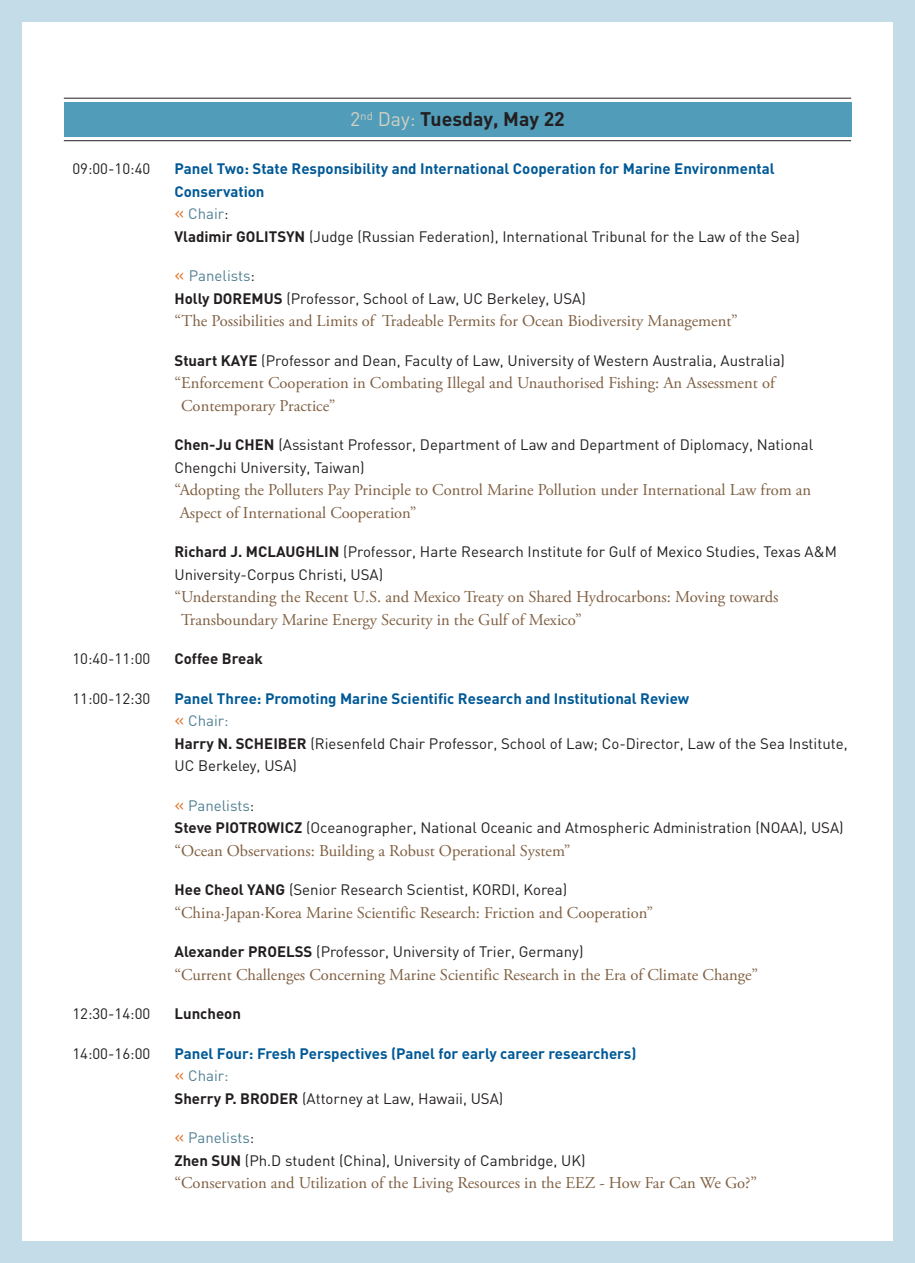
<style>
.page{position:relative;width:915px;height:1263px;background:#fff}
.page>*{position:absolute;margin:0;border:0;box-sizing:border-box;transform-origin:0 0}
.t1{font:700 19.5px "DIN";color:#231f20}
.t2{font:16.5px/22.5px "Adobe Garamond Pro";color:#7f5f41}
.t3{font:15px/22.5px "DIN";color:#231f20}
.t4{font:700 15px/22.5px "DIN";color:#005996}
.t5{font:700 15px "DIN";color:#231f20}
.s1{font-weight:400;color:#d2d1c2}
.s2{font-weight:400;font-size:18px;color:#de762d}
.s3{font-weight:400;color:#518093}
.s4{font-weight:400;color:#231f20}
.s5{color:#231f20}
.s6{font-size:18px;color:#de762d}
.s7{color:#518093}
.s8{font-weight:700}
.s9{font-weight:700;color:#005996}
</style>
<div class="page">
<div style="left:0;top:0;width:21px;height:1263px;background:#c3dce8"></div>
<div style="left:893px;top:0;width:21px;height:1263px;background:#c3dce8"></div>
<div style="left:0;top:0;width:914px;height:21px;background:#c3dce8"></div>
<div style="left:0;top:1242px;width:914px;height:21px;background:#c3dce8"></div>
<hr style="left:64px;top:98px;width:786px;height:1px;background:#231f20">
<hr style="left:64px;top:140px;width:786px;height:1px;background:#231f20">
<div style="left:64px;top:102px;width:786px;height:34px;background:#509cb9"></div>
<p class="t1" style="left:350px;top:107px;width:216px"><span class="s1">2</span><sup>nd</sup> <span class="s1">Day:</span> Tuesday, May 22</p>
<p class="t3" style="left:72px;top:157px;width:79px">09:00-10:40</p>
<p class="t4" style="left:174px;top:157px;width:626px">Panel Two: State Responsibility and International Cooperation for Marine Environmental Conservation<br><span class="s2">«</span> <span class="s3">Chair</span><span class="s4">:<br></span><span class="s5">Vladimir GOLITSYN</span> <span class="s4">(Judge (Russian Federation), International Tribunal for the Law of the Sea)</span></p>
<p class="t3" style="left:174px;top:264px;width:413px"><span class="s6">«</span> <span class="s7">Panelists</span>:<br><span class="s8">Holly DOREMUS</span> (Professor, School of Law, UC Berkeley, USA)</p>
<p class="t2" style="left:174px;top:310px;width:564px">“The Possibilities and Limits of Tradeable Permits for Ocean Biodiversity Management”</p>
<p class="t3" style="left:174px;top:349px;width:612px"><span class="s8">Stuart KAYE</span> (Professor and Dean, Faculty of Law, University of Western Australia, Australia)</p>
<p class="t2" style="left:181px;top:372px;width:595px;text-indent:-7px">“Enforcement Cooperation in Combating Illegal and Unauthorised Fishing: An Assessment of<br>Contemporary Practice”</p>
<p class="t3" style="left:174px;top:433px;width:640px"><span class="s8">Chen-Ju CHEN</span> (Assistant Professor, Department of Law and Department of Diplomacy, National<br>Chengchi University, Taiwan)</p>
<p class="t2" style="left:180px;top:479px;width:632px;text-indent:-5px">“Adopting the Polluters Pay Principle to Control Marine Pollution under International Law from an<br>Aspect of International Cooperation”</p>
<p class="t3" style="left:174px;top:540px;width:663px"><span class="s8">Richard J. MCLAUGHLIN</span> (Professor, Harte Research Institute for Gulf of Mexico Studies, Texas A&amp;M<br>University-Corpus Christi, USA)</p>
<p class="t2" style="left:181px;top:586px;width:598px;text-indent:-7px">“Understanding the Recent U.S. and Mexico Treaty on Shared Hydrocarbons: Moving towards<br>Transboundary Marine Energy Security in the Gulf of Mexico”</p>
<p class="t3" style="left:72px;top:647px;width:79px">10:40-11:00</p>
<p class="t5" style="left:174px;top:649px;width:90px">Coffee Break</p>
<p class="t3" style="left:72px;top:687px;width:79px">11:00-12:30</p>
<p class="t3" style="left:174px;top:687px;width:674px"><span class="s9">Panel Three: Promoting Marine Scientific Research and Institutional Review<br></span><span class="s6">«</span> <span class="s7">Chair:<br></span><span class="s8">Harry N. SCHEIBER</span> (Riesenfeld Chair Professor, School of Law; Co-Director, Law of the Sea Institute, UC Berkeley, USA)</p>
<p class="t3" style="left:174px;top:794px;width:670px"><span class="s6">«</span> <span class="s7">Panelists</span>:<br><span class="s8">Steve PIOTROWICZ</span> (Oceanographer, National Oceanic and Atmospheric Administration (NOAA), USA)</p>
<p class="t2" style="left:174px;top:840px;width:397px">“Ocean Observations: Building a Robust Operational System”</p>
<p class="t3" style="left:174px;top:878px;width:394px"><span class="s8">Hee Cheol YANG</span> (Senior Research Scientist, KORDI, Korea)</p>
<p class="t2" style="left:174px;top:902px;width:480px">“China·Japan·Korea Marine Scientific Research: Friction and Cooperation”</p>
<p class="t3" style="left:174px;top:940px;width:410px"><span class="s8">Alexander PROELSS</span> (Professor, University of Trier, Germany)</p>
<p class="t2" style="left:174px;top:964px;width:585px">“Current Challenges Concerning Marine Scientific Research in the Era of Climate Change”</p>
<p class="t3" style="left:72px;top:1002px;width:79px">12:30-14:00</p>
<p class="t5" style="left:174px;top:1004px;width:68px">Luncheon</p>
<p class="t3" style="left:72px;top:1042px;width:79px">14:00-16:00</p>
<p class="t4" style="left:174px;top:1041px;width:463px">Panel Four: Fresh Perspectives (Panel for early career researchers) <span class="s2">«</span> <span class="s3">Chair:<br></span><span class="s5">Sherry P. BRODER</span> <span class="s4">(Attorney at Law, Hawaii, USA)</span></p>
<p class="t3" style="left:174px;top:1126px;width:412px"><span class="s6">«</span> <span class="s7">Panelists</span>:<br><span class="s8">Zhen SUN</span> (Ph.D student (China), University of Cambridge, UK)</p>
<p class="t2" style="left:174px;top:1172px;width:584px">“Conservation and Utilization of the Living Resources in the EEZ - How Far Can We Go?”</p>
</div>
